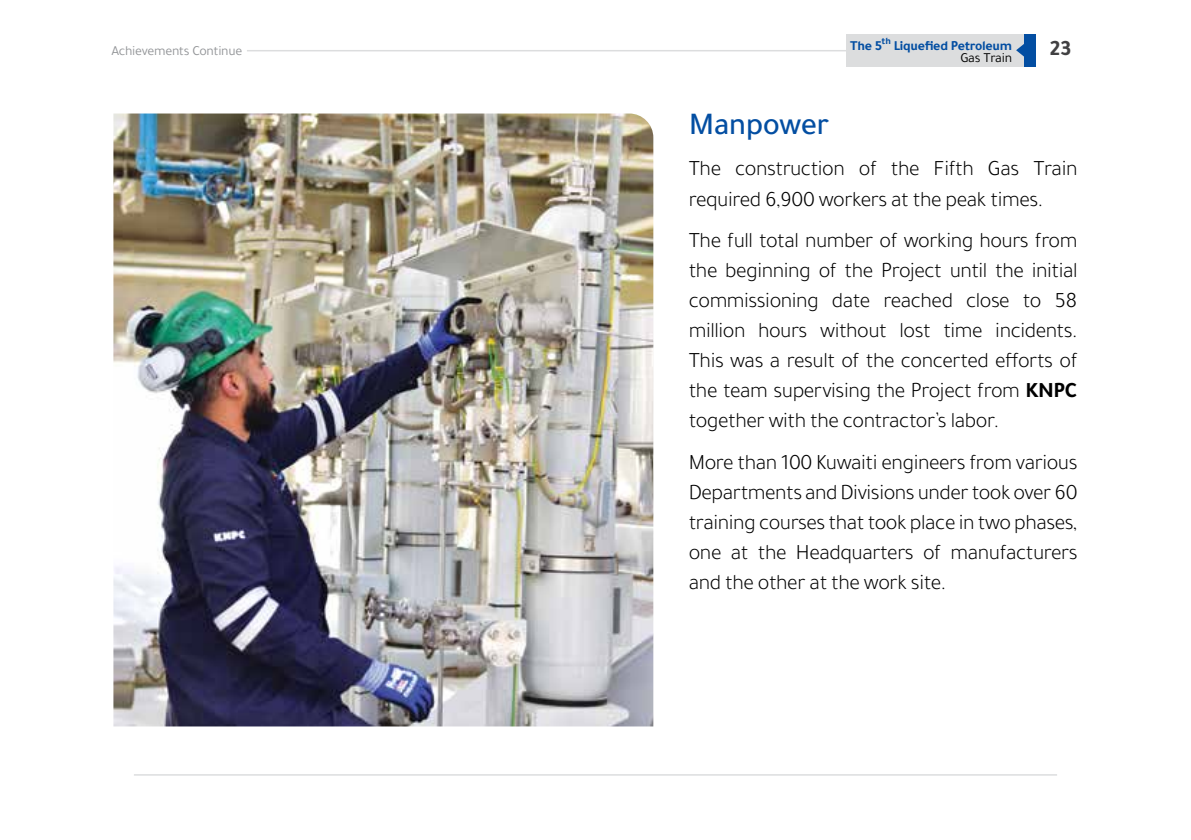
<style>
.page{position:relative;width:1191px;height:840px;background:#fff}
.page>*{position:absolute;margin:0;border:0;box-sizing:border-box;transform-origin:0 0}
.t1{font:500 32px "Tajawal";letter-spacing:-.02em;color:#034ea2}
.t2{font:300 22px/30px "Tajawal";letter-spacing:-.02em;color:#000;text-align:justify}
.t3{font:700 22px "Tajawal";color:#414042}
.t4{font:700 13.8px "Tajawal";letter-spacing:-.02em;color:#034ea2}
.t5{font:13.8px "Tajawal";letter-spacing:-.02em;color:#939598}
.t6{font:13.8px "Tajawal";letter-spacing:-.02em;color:#000}
.s1{font-weight:700}
</style>
<div class="page">
<img style="left:113px;top:113px;width:540px;height:613px">
<hr style="left:247px;top:50px;width:609px;height:1px;background:#dcddde">
<div style="left:846px;top:34px;width:178px;height:32px;background:#dcddde"></div>
<div style="left:1024px;top:34px;width:11px;height:32px;background:#034ea2"></div>
<svg style="left:1016px;top:44px;width:8px;height:13px"></svg>
<hr style="left:134px;top:773px;width:923px;height:2px;background:#dcddde">
<p class="t5" style="left:112px;top:41px;width:132px">Achievements Continue</p>
<p class="t4" style="left:850px;top:35px;width:163px">The 5<sup>th</sup> Liquefied Petroleum</p>
<p class="t3" style="left:1050px;top:31px;width:23px">23</p>
<p class="t6" style="left:960px;top:49px;width:53px">Gas Train</p>
<h1 class="t1" style="left:689px;top:101px;width:142px">Manpower</h1>
<p class="t2" style="left:689px;top:154px;width:390px">The construction of the Fifth Gas Train required 6,900 workers at the peak times.</p>
<p class="t2" style="left:689px;top:225px;width:390px">The full total number of working hours from the beginning of the Project until the initial commissioning date reached close to 58 million hours without lost time incidents.<br>This was a result of the concerted efforts of the team supervising the Project from <span class="s1">KNPC </span>together with the contractor’s labor.</p>
<p class="t2" style="left:689px;top:446px;width:390px">More than 100 Kuwaiti engineers from various Departments and Divisions under took over 60 training courses that took place in two phases, one at the Headquarters of manufacturers and the other at the work site.</p>
</div>
